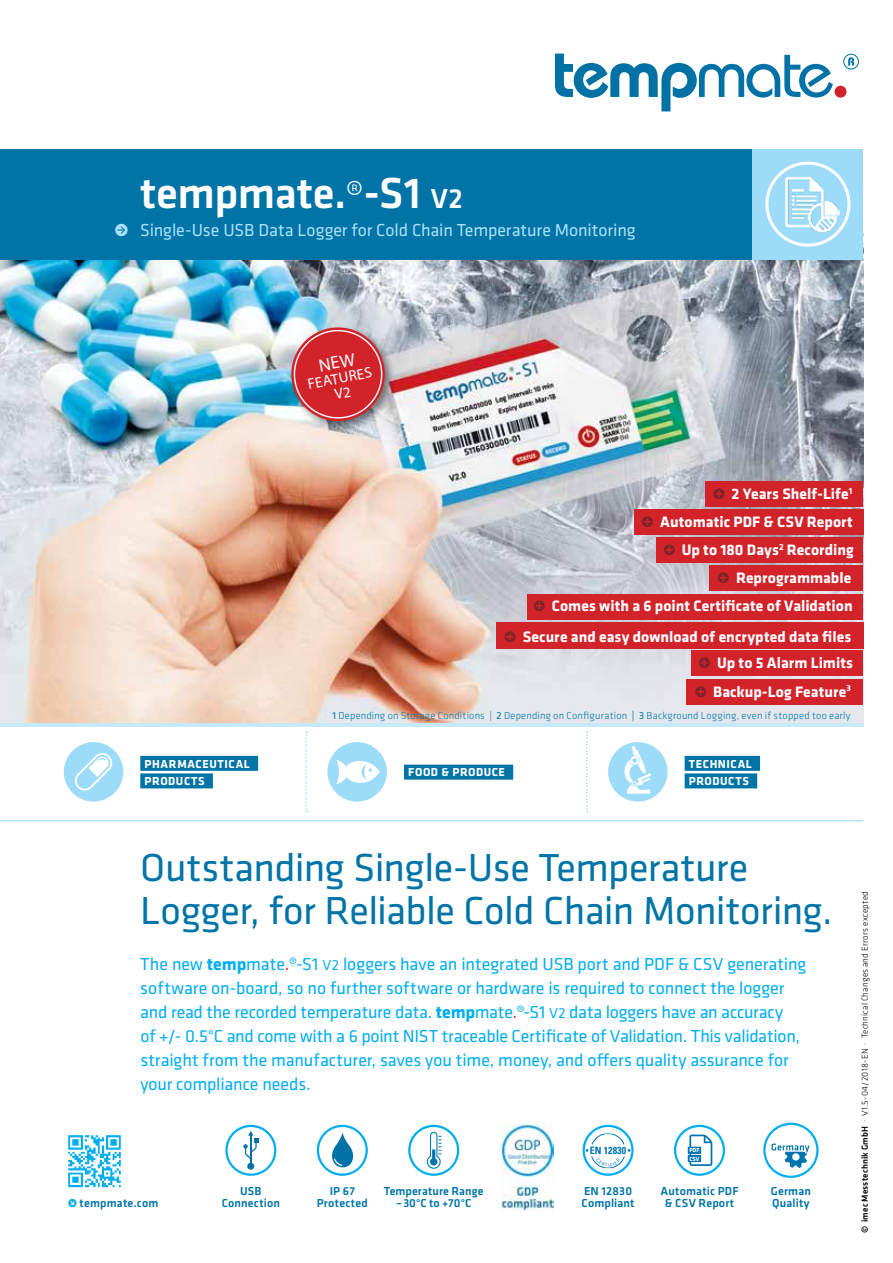
<style>
.page{position:relative;width:893px;height:1263px;background:#fff}
.page>*{position:absolute;margin:0;border:0;box-sizing:border-box;transform-origin:0 0}
.t1{font:500 45px "Klavika";letter-spacing:-.005em;color:#fff}
.t2{font:40.5px/43.5px "Klavika";letter-spacing:-.015em;color:#0074a6}
.t3{font:18px/24px "Klavika";letter-spacing:-.005em;color:#00aeef}
.t4{font:18px "Klavika";letter-spacing:-.005em;color:#abe1fa}
.t5{font:700 15.75px "Klavika";letter-spacing:.005em;color:#fff}
.t6{font:15px/15px "Myriad Pro";color:#fff;text-align:center}
.t7{font:500 12px/12px "Klavika";letter-spacing:.015em;color:#0074a6;text-align:center}
.t8{font:700 12px/17.5px "Klavika";letter-spacing:.045em;color:#fff}
.t9{font:300 10.5px "Klavika";letter-spacing:.015em;color:#0074a6}
.t10{font:700 condensed 10.05px "Univers";color:#0076ae}
.t11{font:300 9px "Klavika";letter-spacing:.025em;color:#000}
.t12{font:700 6px "Klavika";color:#fff}
.s1{font-weight:300;font-size:39px}
.s2{font-size:28.5px}
.s3{color:#7c2427}
.s4{font-weight:400}
.s5{font-weight:700}
.s6{color:#e51b23}
.s7{font-size:15px}
.s8{color:#d2232a}
.s9{color:#00aeef}
.s10{font-weight:500}
</style>
<div class="page">
<img style="left:0;top:259px;width:863px;height:464px">
<hr style="left:0;top:723px;width:863px;height:3px;background:#c7eafb">
<div style="left:247px;top:1163px;width:7px;height:7px;background:#0073a6;border-radius:50%"></div>
<svg style="left:243px;top:1131px;width:15px;height:32px"></svg>
<div style="left:225px;top:1125px;width:51px;height:51px;border:2px solid #00aeef;border-radius:50%"></div>
<svg style="left:332px;top:1132px;width:21px;height:36px"></svg>
<div style="left:317px;top:1125px;width:51px;height:51px;border:2px solid #00aeef;border-radius:50%"></div>
<svg style="left:427px;top:1132px;width:14px;height:37px"></svg>
<div style="left:408px;top:1125px;width:51px;height:51px;border:2px solid #00aeef;border-radius:50%"></div>
<hr style="left:0;top:820px;width:863px;height:1px;background:#9ddcf9">
<svg style="left:305px;top:731px;width:2px;height:81px"></svg>
<svg style="left:586px;top:731px;width:2px;height:81px"></svg>
<img style="left:68px;top:1135px;width:53px;height:53px">
<svg style="left:555px;top:54px;width:304px;height:57px"></svg>
<div style="left:0;top:149px;width:753px;height:110px;background:#0074a6"></div>
<div style="left:753px;top:149px;width:110px;height:110px;background:#9ddcf9"></div>
<div style="left:765px;top:162px;width:85px;height:85px;border:3px solid #fff;border-radius:50%"></div>
<img style="left:785px;top:176px;width:55px;height:59px">
<div style="left:583px;top:1125px;width:51px;height:51px;border:2px solid #00aeef;border-radius:50%"></div>
<svg style="left:771px;top:1143px;width:39px;height:25px"></svg>
<div style="left:763px;top:1123px;width:56px;height:55px;border:2px solid #00aeef;border-radius:50%"></div>
<div style="left:688px;top:1155px;width:13px;height:7px;background:#0074ae"></div>
<svg style="left:689px;top:1134px;width:23px;height:32px"></svg>
<div style="left:688px;top:1147px;width:13px;height:7px;background:#0074ae"></div>
<div style="left:674px;top:1125px;width:51px;height:51px;border:2px solid #00aeef;border-radius:50%"></div>
<img style="left:501px;top:1125px;width:52px;height:86px">
<div style="left:64px;top:742px;width:59px;height:59px;background:#9ddcf9;border-radius:50%"></div>
<svg style="left:72px;top:750px;width:43px;height:40px"></svg>
<div style="left:327px;top:742px;width:60px;height:59px;background:#9ddcf9;border-radius:50%"></div>
<svg style="left:336px;top:760px;width:44px;height:25px"></svg>
<div style="left:608px;top:742px;width:60px;height:59px;background:#9ddcf9;border-radius:50%"></div>
<svg style="left:624px;top:746px;width:27px;height:48px"></svg>
<div style="left:140px;top:756px;width:118px;height:15px;background:#0074a6"></div>
<div style="left:140px;top:773px;width:73px;height:15px;background:#0074a6"></div>
<div style="left:404px;top:765px;width:109px;height:15px;background:#0074a6"></div>
<div style="left:685px;top:756px;width:75px;height:15px;background:#0074a6"></div>
<div style="left:685px;top:773px;width:72px;height:15px;background:#0074a6"></div>
<div style="left:289px;top:325px;width:107px;height:108px;background:#000;opacity:.44"></div>
<div style="left:656px;top:538px;width:207px;height:25px;background:#d2232a"></div>
<div style="left:709px;top:566px;width:154px;height:25px;background:#d2232a"></div>
<div style="left:527px;top:594px;width:336px;height:25px;background:#d2232a"></div>
<div style="left:692px;top:650px;width:171px;height:26px;background:#d2232a"></div>
<div style="left:687px;top:679px;width:176px;height:25px;background:#d2232a"></div>
<div style="left:634px;top:509px;width:229px;height:26px;background:#d2232a"></div>
<div style="left:706px;top:481px;width:157px;height:26px;background:#d2232a"></div>
<div style="left:496px;top:622px;width:367px;height:26px;background:#d2232a"></div>
<svg style="left:586px;top:1133px;width:44px;height:35px"></svg>
<svg style="left:287px;top:323px;width:102px;height:102px;background:#cb636a"></svg>
<h1 class="t1" style="left:140px;top:162px;width:324px">tempmate.<span class="s1">®</span>-S1 <span class="s2">V2</span></h1>
<p class="t4" style="left:115px;top:219px;width:522px">• Single-Use USB Data Logger for Cold Chain Temperature Monitoring</p>
<p class="t6" style="left:306px;top:377px;width:67px;rotate:-11deg">FEATURES<br>V2</p>
<p class="t5" style="left:713px;top:482px;width:141px"><span class="s3">•</span> 2 Years Shelf-Life<sup>1</sup></p>
<p class="t5" style="left:642px;top:510px;width:213px"><span class="s3">•</span> Automatic PDF &amp; CSV Report</p>
<p class="t5" style="left:663px;top:539px;width:192px"><span class="s3">•</span> Up to 180 Days<sup>2</sup> Recording</p>
<p class="t5" style="left:717px;top:567px;width:135px"><span class="s3">•</span> Reprogrammable</p>
<p class="t5" style="left:533px;top:595px;width:321px"><span class="s3">•</span> Comes with a 6 point Certificate of Validation</p>
<p class="t5" style="left:504px;top:625px;width:348px"><span class="s3">•</span> Secure and easy download of encrypted data files</p>
<p class="t5" style="left:699px;top:651px;width:156px"><span class="s3">•</span> Up to 5 Alarm Limits</p>
<p class="t5" style="left:695px;top:680px;width:158px"><span class="s3">•</span> Backup-Log Feature<sup>3</sup></p>
<p class="t9" style="left:332px;top:709px;width:520px"><span class="s4">1</span> Depending on Storage Conditions | <span class="s4">2</span> Depending on Configuration <span class="s4">| 3</span> Background Logging, even if stopped too early</p>
<p class="t8" style="left:145px;top:754px;width:107px">PHARMACEUTICAL<br>PRODUCTS</p>
<p class="t8" style="left:408px;top:763px;width:98px">FOOD &amp; PRODUCE</p>
<p class="t8" style="left:689px;top:754px;width:65px">TECHNICAL<br>PRODUCTS</p>
<h2 class="t2" style="left:140px;top:844px;width:694px">Outstanding Single-Use Temperature<br>Logger, for Reliable Cold Chain Monitoring.</h2>
<p class="t3" style="left:140px;top:952px;width:667px">The new <span class="s5">temp</span>mate<span class="s6">.</span>®-S1 <span class="s7">V2</span> loggers have an integrated USB port and PDF &amp; CSV generating software on-board, so no further software or hardware is required to connect the logger and read the recorded temperature data. <span class="s5">temp</span>mate<span class="s8">.</span>®-S1 <span class="s7">V2</span> data loggers have an accuracy<br>of +/- 0.5°C and come with a 6 point NIST traceable Certificate of Validation. This validation, straight from the manufacturer, saves you time, money, and offers quality assurance for your compliance needs.</p>
<p class="t7" style="left:68px;top:1197px;width:92px"><span class="s9">•</span> tempmate.com</p>
<p class="t10" style="left:590px;top:1144px;width:38px">EN 12830</p>
<p class="t12" style="left:689px;top:1147px;width:12px">PDF</p>
<p class="t12" style="left:689px;top:1155px;width:11px">CSV</p>
<p class="t7" style="left:222px;top:1185px;width:60px">USB<br>Connection</p>
<p class="t7" style="left:581px;top:1185px;width:55px;text-align:left">EN 12830<br>Compliant</p>
<p class="t7" style="left:317px;top:1185px;width:53px">IP 67<br>Protected</p>
<p class="t7" style="left:384px;top:1185px;width:101px">Temperature Range –30°C to +70°C</p>
<p class="t7" style="left:660px;top:1185px;width:80px">Automatic PDF &amp; CSV Report</p>
<p class="t7" style="left:771px;top:1185px;width:42px;text-align:left">German<br>Quality</p>
<p class="t11" style="left:859px;top:1233px;width:343px;rotate:-90deg"><span class="s10">© imec Messtechnik GmbH</span> · V1.5-04/2018-EN · Technical Changes and Errors excepted</p>
</div>
